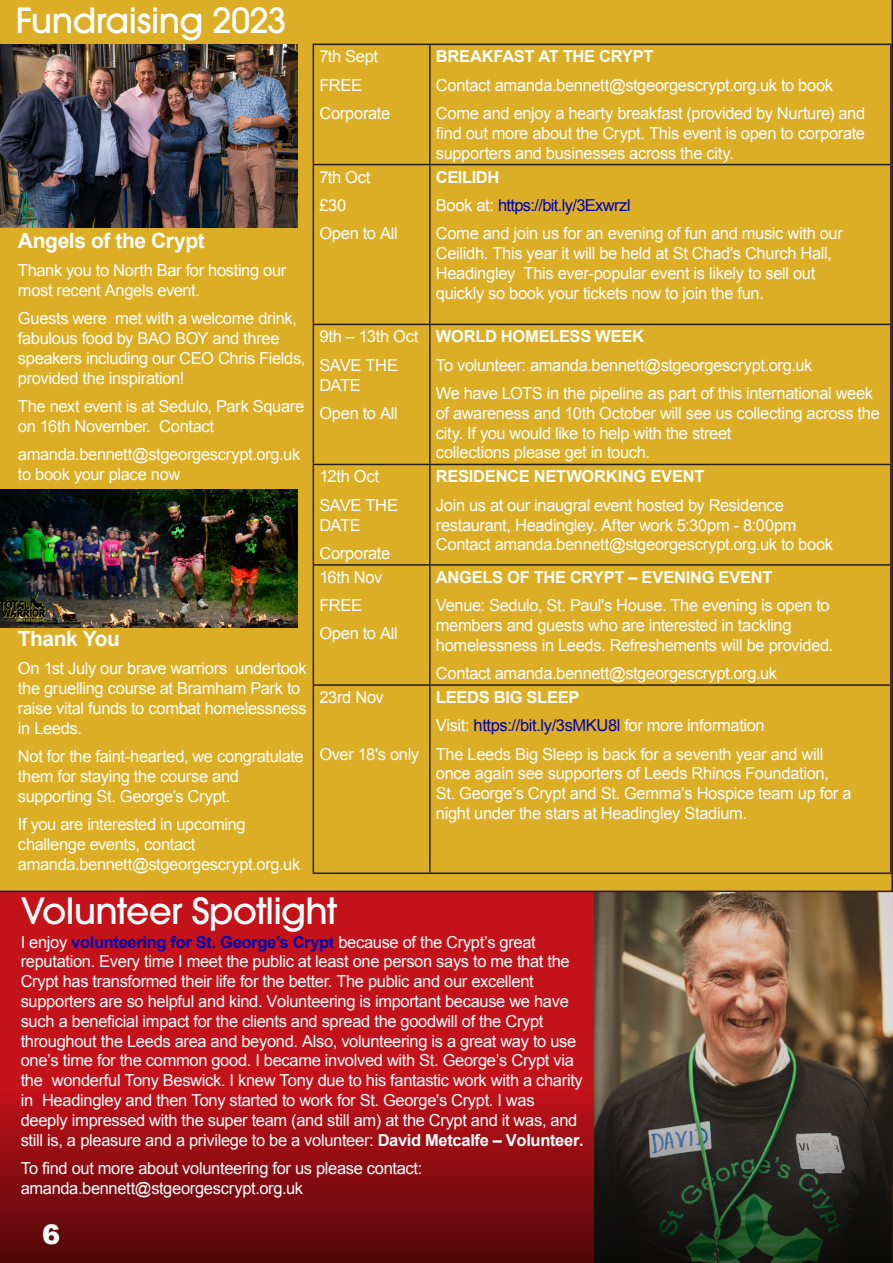
<style>
.page{position:relative;width:893px;height:1263px;background:#fff}
.page>*{position:absolute;margin:0;border:0;box-sizing:border-box;transform-origin:0 0}
.IN_BRIEF_HEADER{font:500 36px "ITC Avant Garde Pro";letter-spacing:-.02em;color:#fff}
.IN_BRIEF_HEADER-2{font:500 34.5px "ITC Avant Garde Pro";letter-spacing:-.015em;color:#fff}
.t1{font:900 27px "Arial";color:#fff}
.IN_BRIEF_HEADER-3{font:700 21px "Arial";letter-spacing:-.02em;color:#fff}
.IN_BRIEF_HEADER-4{font:16.5px/19.8px "Arial";letter-spacing:-.02em;color:#fff}
.IN_BRIEF_HEADER-5{font:700 16.5px "Arial";letter-spacing:-.015em;color:#fff}
.s1{font-weight:700}
.s2{color:#0000b0}
.s3{font-weight:700;color:#0000b0}
</style>
<div class="page">
<div style="left:0;top:892px;width:893px;height:371px;background:#c4121a"></div>
<img style="left:595px;top:892px;width:298px;height:371px">
<div style="left:0;top:0;width:893px;height:892px;background:#dcae26"></div>
<svg style="left:892px;top:0;width:1px;height:70px"></svg>
<svg style="left:0;top:1091px;width:891px;height:172px;background:#671718"></svg>
<img style="left:0;top:45px;width:298px;height:182px">
<img style="left:0;top:489px;width:298px;height:138px">
<hr style="left:313px;top:44px;width:117px;height:1px;background:#231f20">
<hr style="left:313px;top:45px;width:1px;height:119px;background:#231f20">
<hr style="left:430px;top:44px;width:461px;height:1px;background:#231f20">
<hr style="left:429px;top:45px;width:2px;height:119px;background:#231f20">
<hr style="left:890px;top:45px;width:1px;height:119px;background:#231f20">
<hr style="left:313px;top:164px;width:117px;height:1px;background:#231f20">
<hr style="left:313px;top:165px;width:1px;height:159px;background:#231f20">
<hr style="left:430px;top:164px;width:461px;height:1px;background:#231f20">
<hr style="left:429px;top:165px;width:2px;height:159px;background:#231f20">
<hr style="left:890px;top:165px;width:1px;height:159px;background:#231f20">
<hr style="left:313px;top:324px;width:117px;height:1px;background:#231f20">
<hr style="left:313px;top:325px;width:1px;height:139px;background:#231f20">
<hr style="left:430px;top:324px;width:461px;height:1px;background:#231f20">
<hr style="left:429px;top:325px;width:2px;height:139px;background:#231f20">
<hr style="left:890px;top:325px;width:1px;height:139px;background:#231f20">
<hr style="left:313px;top:464px;width:117px;height:1px;background:#231f20">
<hr style="left:313px;top:465px;width:1px;height:99px;background:#231f20">
<hr style="left:430px;top:464px;width:461px;height:1px;background:#231f20">
<hr style="left:429px;top:465px;width:2px;height:99px;background:#231f20">
<hr style="left:890px;top:465px;width:1px;height:99px;background:#231f20">
<hr style="left:313px;top:564px;width:117px;height:2px;background:#231f20">
<hr style="left:313px;top:566px;width:1px;height:118px;background:#231f20">
<hr style="left:430px;top:564px;width:461px;height:2px;background:#231f20">
<hr style="left:429px;top:566px;width:2px;height:118px;background:#231f20">
<hr style="left:890px;top:566px;width:1px;height:118px;background:#231f20">
<hr style="left:313px;top:684px;width:117px;height:2px;background:#231f20">
<hr style="left:313px;top:686px;width:1px;height:186px;background:#231f20">
<hr style="left:430px;top:684px;width:461px;height:2px;background:#231f20">
<hr style="left:429px;top:686px;width:2px;height:186px;background:#231f20">
<hr style="left:890px;top:686px;width:1px;height:186px;background:#231f20">
<hr style="left:313px;top:872px;width:117px;height:2px;background:#231f20">
<hr style="left:430px;top:872px;width:461px;height:2px;background:#231f20">
<p class="IN_BRIEF_HEADER-2" style="left:16px;top:-2px;width:272px">Fundraising 2023</p>
<p class="IN_BRIEF_HEADER-4" style="left:319px;top:47px;width:60px">7th Sept</p>
<p class="IN_BRIEF_HEADER-4" style="left:319px;top:75px;width:44px">FREE</p>
<p class="IN_BRIEF_HEADER-4" style="left:319px;top:103px;width:72px">Corporate</p>
<p class="IN_BRIEF_HEADER-3" style="left:18px;top:227px;width:188px">Angels of the Crypt</p>
<p class="IN_BRIEF_HEADER-4" style="left:18px;top:261px;width:270px">Thank you to North Bar for hosting our most recent Angels event.</p>
<p class="IN_BRIEF_HEADER-4" style="left:18px;top:309px;width:289px">Guests were met with a welcome drink, fabulous food by BAO BOY and three speakers including our CEO Chris Fields, provided the inspiration!</p>
<p class="IN_BRIEF_HEADER-4" style="left:18px;top:396px;width:288px">The next event is at Sedulo, Park Square on 16th November. Contact</p>
<p class="IN_BRIEF_HEADER-4" style="left:18px;top:444px;width:284px">amanda.bennett@stgeorgescrypt.org.uk to book your place now</p>
<p class="IN_BRIEF_HEADER-4" style="left:319px;top:167px;width:53px">7th Oct</p>
<p class="IN_BRIEF_HEADER-4" style="left:319px;top:195px;width:29px">£30</p>
<p class="IN_BRIEF_HEADER-4" style="left:319px;top:224px;width:80px">Open to All</p>
<p class="IN_BRIEF_HEADER-4" style="left:319px;top:327px;width:101px">9th – 13th Oct</p>
<p class="IN_BRIEF_HEADER-4" style="left:319px;top:355px;width:80px">SAVE THE<br>DATE</p>
<p class="IN_BRIEF_HEADER-4" style="left:319px;top:403px;width:80px">Open to All</p>
<p class="IN_BRIEF_HEADER-4" style="left:319px;top:467px;width:61px">12th Oct</p>
<p class="IN_BRIEF_HEADER-4" style="left:319px;top:495px;width:80px">SAVE THE<br>DATE</p>
<p class="IN_BRIEF_HEADER-4" style="left:319px;top:543px;width:72px">Corporate</p>
<p class="IN_BRIEF_HEADER-5" style="left:436px;top:46px;width:219px">BREAKFAST AT THE CRYPT</p>
<p class="IN_BRIEF_HEADER-4" style="left:436px;top:75px;width:399px">Contact amanda.bennett@stgeorgescrypt.org.uk to book</p>
<p class="IN_BRIEF_HEADER-4" style="left:436px;top:103px;width:431px;text-align:justify">Come and enjoy a hearty breakfast (provided by Nurture) and find out more about the Crypt. This event is open to corporate supporters and businesses across the city.</p>
<p class="IN_BRIEF_HEADER-4" style="left:436px;top:163px;width:409px;line-height:28.3px"><span class="s1">CEILIDH<br></span>Book at: <span class="s2">https://bit.ly/3ExwrzI<br></span>Come and join us for an evening of fun and music with our</p>
<p class="IN_BRIEF_HEADER-4" style="left:436px;top:243px;width:398px">Ceilidh. This year it will be held at St Chad's Church Hall,<br>Headingley This ever-popular event is likely to sell out quickly so book your tickets now to join the fun.</p>
<p class="IN_BRIEF_HEADER-5" style="left:436px;top:326px;width:210px">WORLD HOMELESS WEEK</p>
<p class="IN_BRIEF_HEADER-4" style="left:436px;top:355px;width:378px">To volunteer: amanda.bennett@stgeorgescrypt.org.uk</p>
<p class="IN_BRIEF_HEADER-4" style="left:436px;top:383px;width:445px">We have LOTS in the pipeline as part of this international week of awareness and 10th October will see us collecting across the city. If you would like to help with the street<br>collections please get in touch.</p>
<p class="IN_BRIEF_HEADER-5" style="left:436px;top:466px;width:270px">RESIDENCE NETWORKING EVENT</p>
<p class="IN_BRIEF_HEADER-4" style="left:436px;top:495px;width:399px">Join us at our inaugral event hosted by Residence restaurant, Headingley. After work 5:30pm - 8:00pm<br>Contact amanda.bennett@stgeorgescrypt.org.uk to book</p>
<p class="IN_BRIEF_HEADER-5" style="left:436px;top:566px;width:338px">ANGELS OF THE CRYPT – EVENING EVENT</p>
<p class="IN_BRIEF_HEADER-4" style="left:436px;top:596px;width:399px">Venue: Sedulo, St. Paul's House. The evening is open to members and guests who are interested in tackling homelessness in Leeds. Refreshements will be provided.</p>
<p class="IN_BRIEF_HEADER-4" style="left:436px;top:663px;width:343px">Contact amanda.bennett@stgeorgescrypt.org.uk</p>
<p class="IN_BRIEF_HEADER-4" style="left:319px;top:567px;width:65px">16th Nov</p>
<p class="IN_BRIEF_HEADER-4" style="left:319px;top:596px;width:44px">FREE</p>
<p class="IN_BRIEF_HEADER-4" style="left:319px;top:624px;width:80px">Open to All</p>
<p class="IN_BRIEF_HEADER-3" style="left:18px;top:625px;width:103px">Thank You</p>
<p class="IN_BRIEF_HEADER-4" style="left:18px;top:659px;width:290px">On 1st July our brave warriors undertook the gruelling course at Bramham Park to raise vital funds to combat homelessness in Leeds.</p>
<p class="IN_BRIEF_HEADER-4" style="left:18px;top:746px;width:287px">Not for the faint-hearted, we congratulate them for staying the course and supporting St. George’s Crypt.</p>
<p class="IN_BRIEF_HEADER-4" style="left:18px;top:814px;width:284px">If you are interested in upcoming challenge events, contact amanda.bennett@stgeorgescrypt.org.uk</p>
<p class="IN_BRIEF_HEADER" style="left:21px;top:887px;width:318px">Volunteer Spotlight</p>
<p class="IN_BRIEF_HEADER-4" style="left:21px;top:932px;width:564px">I enjoy <span class="s3">volunteering for St. George's Crypt</span> because of the Crypt’s great reputation. Every time I meet the public at least one person says to me that the Crypt has transformed their life for the better. The public and our excellent supporters are so helpful and kind. Volunteering is important because we have such a beneficial impact for the clients and spread the goodwill of the Crypt throughout the Leeds area and beyond. Also, volunteering is a great way to use one’s time for the common good. I became involved with St. George’s Crypt via the wonderful Tony Beswick. I knew Tony due to his fantastic work with a charity in Headingley and then Tony started to work for St. George's Crypt. I was deeply impressed with the super team (and still am) at the Crypt and it was, and still is, a pleasure and a privilege to be a volunteer: <span class="s1">David Metcalfe – Volunteer.</span></p>
<p class="IN_BRIEF_HEADER-4" style="left:21px;top:1158px;width:403px">To find out more about volunteering for us please contact: amanda.bennett@stgeorgescrypt.org.uk</p>
<p class="IN_BRIEF_HEADER-4" style="left:436px;top:683px;width:389px;line-height:28.3px"><span class="s1">LEEDS BIG SLEEP<br></span>Visit: <span class="s2">https://bit.ly/3sMKU8l</span> for more information<br>The Leeds Big Sleep is back for a seventh year and will</p>
<p class="IN_BRIEF_HEADER-4" style="left:436px;top:764px;width:417px">once again see supporters of Leeds Rhinos Foundation,<br>St. George’s Crypt and St. Gemma’s Hospice team up for a night under the stars at Headingley Stadium.</p>
<p class="IN_BRIEF_HEADER-4" style="left:319px;top:687px;width:66px">23rd Nov</p>
<p class="IN_BRIEF_HEADER-4" style="left:319px;top:744px;width:101px">Over 18's only</p>
<p class="t1" style="left:42px;top:1215px;width:20px">6</p>
</div>
